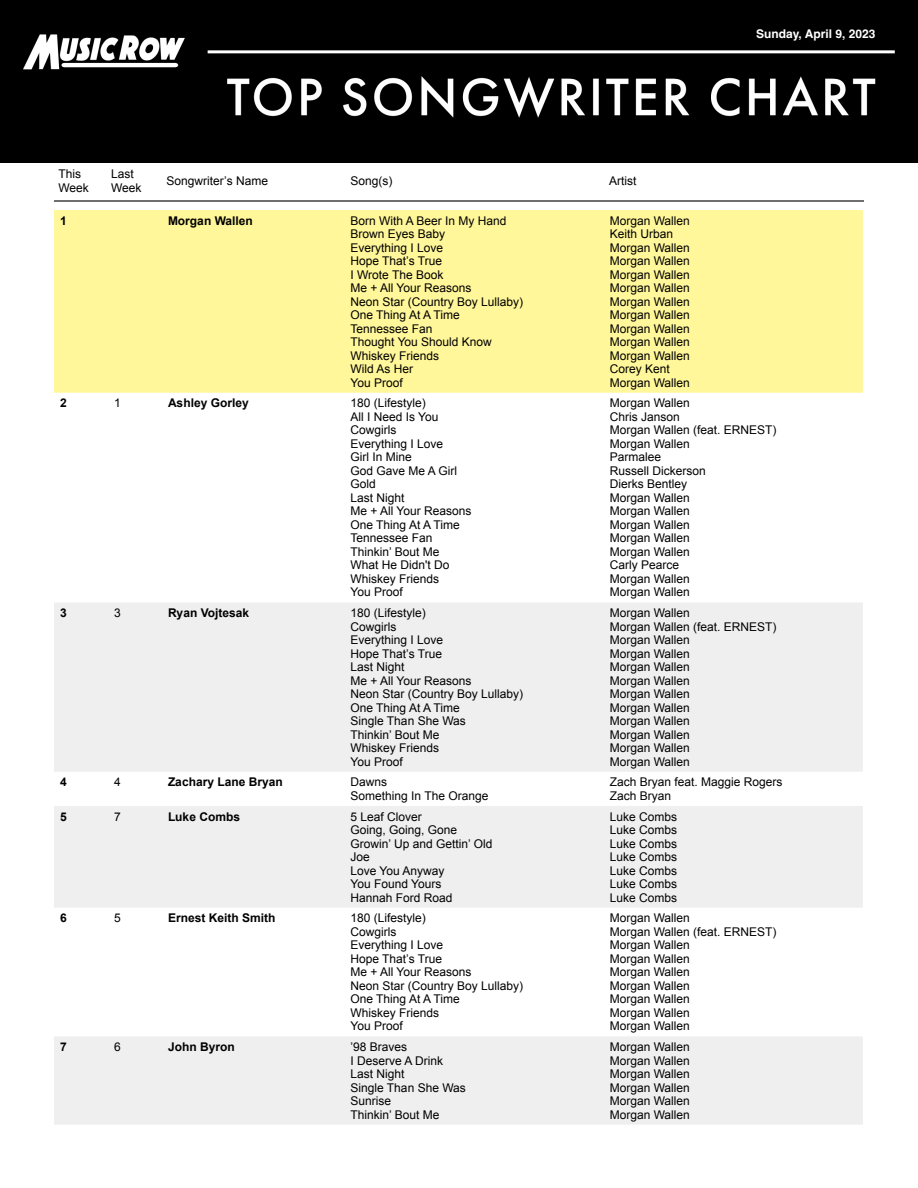
<style>
.page{position:relative;width:918px;height:1188px;background:#fff}
.page>*{position:absolute;margin:0;border:0;box-sizing:border-box;transform-origin:0 0}
.t1{font:12px "Arial";color:#000}
.t2{font:700 12px "Arial";color:#000}
.t3{font:700 12px "Helvetica";color:#fff}
</style>
<div class="page">
<div style="left:54px;top:210px;width:809px;height:183px;background:#fff799"></div>
<svg style="left:54px;top:603px;width:809px;height:522px;fill:#efeff0"></svg>
<img style="left:0;top:0;width:918px;height:162px">
<hr style="left:54px;top:200px;width:810px;height:2px;background:#000">
<p class="t1" style="left:58px;top:166px;width:24px">This</p>
<p class="t1" style="left:58px;top:180px;width:32px">Week</p>
<p class="t1" style="left:111px;top:166px;width:24px">Last</p>
<p class="t1" style="left:111px;top:180px;width:32px">Week</p>
<p class="t1" style="left:166px;top:173px;width:103px">Songwriter’s Name</p>
<p class="t1" style="left:351px;top:173px;width:44px">Song(s)</p>
<p class="t1" style="left:609px;top:173px;width:29px">Artist</p>
<p class="t2" style="left:60px;top:213px;width:8px">1</p>
<p class="t2" style="left:168px;top:213px;width:86px">Morgan Wallen</p>
<p class="t1" style="left:351px;top:213px;width:158px">Born With A Beer In My Hand</p>
<p class="t1" style="left:351px;top:226px;width:96px">Brown Eyes Baby</p>
<p class="t1" style="left:351px;top:240px;width:94px">Everything I Love</p>
<p class="t1" style="left:351px;top:253px;width:93px">Hope That’s True</p>
<p class="t1" style="left:351px;top:267px;width:94px">I Wrote The Book</p>
<p class="t1" style="left:351px;top:280px;width:123px">Me + All Your Reasons</p>
<p class="t1" style="left:351px;top:294px;width:174px">Neon Star (Country Boy Lullaby)</p>
<p class="t1" style="left:351px;top:307px;width:111px">One Thing At A Time</p>
<p class="t1" style="left:351px;top:321px;width:84px">Tennessee Fan</p>
<p class="t1" style="left:351px;top:334px;width:143px">Thought You Should Know</p>
<p class="t1" style="left:351px;top:348px;width:90px">Whiskey Friends</p>
<p class="t1" style="left:351px;top:361px;width:64px">Wild As Her</p>
<p class="t1" style="left:351px;top:375px;width:54px">You Proof</p>
<p class="t1" style="left:610px;top:213px;width:82px">Morgan Wallen</p>
<p class="t1" style="left:610px;top:226px;width:65px">Keith Urban</p>
<p class="t1" style="left:610px;top:240px;width:82px">Morgan Wallen</p>
<p class="t1" style="left:610px;top:253px;width:82px">Morgan Wallen</p>
<p class="t1" style="left:610px;top:267px;width:82px">Morgan Wallen</p>
<p class="t1" style="left:610px;top:280px;width:82px">Morgan Wallen</p>
<p class="t1" style="left:610px;top:294px;width:82px">Morgan Wallen</p>
<p class="t1" style="left:610px;top:307px;width:82px">Morgan Wallen</p>
<p class="t1" style="left:610px;top:321px;width:82px">Morgan Wallen</p>
<p class="t1" style="left:610px;top:334px;width:82px">Morgan Wallen</p>
<p class="t1" style="left:610px;top:348px;width:82px">Morgan Wallen</p>
<p class="t1" style="left:610px;top:361px;width:62px">Corey Kent</p>
<p class="t1" style="left:610px;top:375px;width:82px">Morgan Wallen</p>
<p class="t3" style="left:756px;top:27px;width:121px">Sunday, April 9, 2023</p>
<p class="t2" style="left:60px;top:395px;width:8px">2</p>
<p class="t1" style="left:114px;top:395px;width:8px">1</p>
<p class="t2" style="left:168px;top:395px;width:82px">Ashley Gorley</p>
<p class="t1" style="left:351px;top:395px;width:77px">180 (Lifestyle)</p>
<p class="t1" style="left:351px;top:409px;width:90px">All I Need Is You</p>
<p class="t1" style="left:351px;top:422px;width:47px">Cowgirls</p>
<p class="t1" style="left:351px;top:436px;width:94px">Everything I Love</p>
<p class="t1" style="left:351px;top:449px;width:63px">Girl In Mine</p>
<p class="t1" style="left:351px;top:463px;width:108px">God Gave Me A Girl</p>
<p class="t1" style="left:351px;top:476px;width:27px">Gold</p>
<p class="t1" style="left:351px;top:490px;width:56px">Last Night</p>
<p class="t1" style="left:351px;top:503px;width:123px">Me + All Your Reasons</p>
<p class="t1" style="left:351px;top:517px;width:111px">One Thing At A Time</p>
<p class="t1" style="left:351px;top:530px;width:84px">Tennessee Fan</p>
<p class="t1" style="left:351px;top:544px;width:90px">Thinkin’ Bout Me</p>
<p class="t1" style="left:351px;top:557px;width:100px">What He Didn't Do</p>
<p class="t1" style="left:351px;top:571px;width:90px">Whiskey Friends</p>
<p class="t1" style="left:351px;top:584px;width:54px">You Proof</p>
<p class="t2" style="left:60px;top:605px;width:8px">3</p>
<p class="t1" style="left:114px;top:605px;width:8px">3</p>
<p class="t2" style="left:168px;top:605px;width:83px">Ryan Vojtesak</p>
<p class="t1" style="left:351px;top:605px;width:77px">180 (Lifestyle)</p>
<p class="t1" style="left:351px;top:619px;width:47px">Cowgirls</p>
<p class="t1" style="left:351px;top:632px;width:94px">Everything I Love</p>
<p class="t1" style="left:351px;top:646px;width:93px">Hope That’s True</p>
<p class="t1" style="left:351px;top:659px;width:56px">Last Night</p>
<p class="t1" style="left:351px;top:673px;width:123px">Me + All Your Reasons</p>
<p class="t1" style="left:351px;top:686px;width:174px">Neon Star (Country Boy Lullaby)</p>
<p class="t1" style="left:351px;top:700px;width:111px">One Thing At A Time</p>
<p class="t1" style="left:351px;top:713px;width:117px">Single Than She Was</p>
<p class="t1" style="left:351px;top:727px;width:90px">Thinkin’ Bout Me</p>
<p class="t1" style="left:351px;top:740px;width:90px">Whiskey Friends</p>
<p class="t1" style="left:351px;top:754px;width:54px">You Proof</p>
<p class="t2" style="left:60px;top:774px;width:8px">4</p>
<p class="t1" style="left:114px;top:774px;width:8px">4</p>
<p class="t2" style="left:168px;top:774px;width:116px">Zachary Lane Bryan</p>
<p class="t1" style="left:351px;top:774px;width:38px">Dawns</p>
<p class="t1" style="left:351px;top:788px;width:139px">Something In The Orange</p>
<p class="t2" style="left:60px;top:809px;width:8px">5</p>
<p class="t1" style="left:114px;top:809px;width:8px">7</p>
<p class="t2" style="left:168px;top:809px;width:74px">Luke Combs</p>
<p class="t1" style="left:351px;top:809px;width:73px">5 Leaf Clover</p>
<p class="t1" style="left:351px;top:822px;width:108px">Going, Going, Gone</p>
<p class="t1" style="left:351px;top:836px;width:143px">Growin’ Up and Gettin’ Old</p>
<p class="t1" style="left:351px;top:849px;width:21px">Joe</p>
<p class="t1" style="left:351px;top:863px;width:96px">Love You Anyway</p>
<p class="t1" style="left:351px;top:876px;width:92px">You Found Yours</p>
<p class="t1" style="left:351px;top:890px;width:104px">Hannah Ford Road</p>
<p class="t2" style="left:60px;top:910px;width:8px">6</p>
<p class="t1" style="left:114px;top:910px;width:8px">5</p>
<p class="t2" style="left:168px;top:910px;width:109px">Ernest Keith Smith</p>
<p class="t1" style="left:351px;top:910px;width:77px">180 (Lifestyle)</p>
<p class="t1" style="left:351px;top:924px;width:47px">Cowgirls</p>
<p class="t1" style="left:351px;top:937px;width:94px">Everything I Love</p>
<p class="t1" style="left:351px;top:951px;width:93px">Hope That’s True</p>
<p class="t1" style="left:351px;top:964px;width:123px">Me + All Your Reasons</p>
<p class="t1" style="left:351px;top:978px;width:174px">Neon Star (Country Boy Lullaby)</p>
<p class="t1" style="left:351px;top:991px;width:111px">One Thing At A Time</p>
<p class="t1" style="left:351px;top:1005px;width:90px">Whiskey Friends</p>
<p class="t1" style="left:351px;top:1018px;width:54px">You Proof</p>
<p class="t2" style="left:60px;top:1039px;width:8px">7</p>
<p class="t1" style="left:114px;top:1039px;width:8px">6</p>
<p class="t2" style="left:168px;top:1039px;width:68px">John Byron</p>
<p class="t1" style="left:351px;top:1039px;width:58px">’98 Braves</p>
<p class="t1" style="left:351px;top:1053px;width:94px">I Deserve A Drink</p>
<p class="t1" style="left:351px;top:1066px;width:56px">Last Night</p>
<p class="t1" style="left:351px;top:1080px;width:117px">Single Than She Was</p>
<p class="t1" style="left:351px;top:1093px;width:42px">Sunrise</p>
<p class="t1" style="left:351px;top:1107px;width:90px">Thinkin’ Bout Me</p>
<p class="t1" style="left:610px;top:395px;width:82px">Morgan Wallen</p>
<p class="t1" style="left:610px;top:409px;width:72px">Chris Janson</p>
<p class="t1" style="left:610px;top:422px;width:168px">Morgan Wallen (feat. ERNEST)</p>
<p class="t1" style="left:610px;top:436px;width:82px">Morgan Wallen</p>
<p class="t1" style="left:610px;top:449px;width:53px">Parmalee</p>
<p class="t1" style="left:610px;top:463px;width:98px">Russell Dickerson</p>
<p class="t1" style="left:610px;top:476px;width:79px">Dierks Bentley</p>
<p class="t1" style="left:610px;top:490px;width:82px">Morgan Wallen</p>
<p class="t1" style="left:610px;top:503px;width:82px">Morgan Wallen</p>
<p class="t1" style="left:610px;top:517px;width:82px">Morgan Wallen</p>
<p class="t1" style="left:610px;top:530px;width:82px">Morgan Wallen</p>
<p class="t1" style="left:610px;top:544px;width:82px">Morgan Wallen</p>
<p class="t1" style="left:610px;top:557px;width:71px">Carly Pearce</p>
<p class="t1" style="left:610px;top:571px;width:82px">Morgan Wallen</p>
<p class="t1" style="left:610px;top:584px;width:82px">Morgan Wallen</p>
<p class="t1" style="left:610px;top:605px;width:82px">Morgan Wallen</p>
<p class="t1" style="left:610px;top:619px;width:168px">Morgan Wallen (feat. ERNEST)</p>
<p class="t1" style="left:610px;top:632px;width:82px">Morgan Wallen</p>
<p class="t1" style="left:610px;top:646px;width:82px">Morgan Wallen</p>
<p class="t1" style="left:610px;top:659px;width:82px">Morgan Wallen</p>
<p class="t1" style="left:610px;top:673px;width:82px">Morgan Wallen</p>
<p class="t1" style="left:610px;top:686px;width:82px">Morgan Wallen</p>
<p class="t1" style="left:610px;top:700px;width:82px">Morgan Wallen</p>
<p class="t1" style="left:610px;top:713px;width:82px">Morgan Wallen</p>
<p class="t1" style="left:610px;top:727px;width:82px">Morgan Wallen</p>
<p class="t1" style="left:610px;top:740px;width:82px">Morgan Wallen</p>
<p class="t1" style="left:610px;top:754px;width:82px">Morgan Wallen</p>
<p class="t1" style="left:610px;top:774px;width:174px">Zach Bryan feat. Maggie Rogers</p>
<p class="t1" style="left:610px;top:788px;width:63px">Zach Bryan</p>
<p class="t1" style="left:610px;top:809px;width:69px">Luke Combs</p>
<p class="t1" style="left:610px;top:822px;width:69px">Luke Combs</p>
<p class="t1" style="left:610px;top:836px;width:69px">Luke Combs</p>
<p class="t1" style="left:610px;top:849px;width:69px">Luke Combs</p>
<p class="t1" style="left:610px;top:863px;width:69px">Luke Combs</p>
<p class="t1" style="left:610px;top:876px;width:69px">Luke Combs</p>
<p class="t1" style="left:610px;top:890px;width:69px">Luke Combs</p>
<p class="t1" style="left:610px;top:910px;width:82px">Morgan Wallen</p>
<p class="t1" style="left:610px;top:924px;width:168px">Morgan Wallen (feat. ERNEST)</p>
<p class="t1" style="left:610px;top:937px;width:82px">Morgan Wallen</p>
<p class="t1" style="left:610px;top:951px;width:82px">Morgan Wallen</p>
<p class="t1" style="left:610px;top:964px;width:82px">Morgan Wallen</p>
<p class="t1" style="left:610px;top:978px;width:82px">Morgan Wallen</p>
<p class="t1" style="left:610px;top:991px;width:82px">Morgan Wallen</p>
<p class="t1" style="left:610px;top:1005px;width:82px">Morgan Wallen</p>
<p class="t1" style="left:610px;top:1018px;width:82px">Morgan Wallen</p>
<p class="t1" style="left:610px;top:1039px;width:82px">Morgan Wallen</p>
<p class="t1" style="left:610px;top:1053px;width:82px">Morgan Wallen</p>
<p class="t1" style="left:610px;top:1066px;width:82px">Morgan Wallen</p>
<p class="t1" style="left:610px;top:1080px;width:82px">Morgan Wallen</p>
<p class="t1" style="left:610px;top:1093px;width:82px">Morgan Wallen</p>
<p class="t1" style="left:610px;top:1107px;width:82px">Morgan Wallen</p>
</div>
